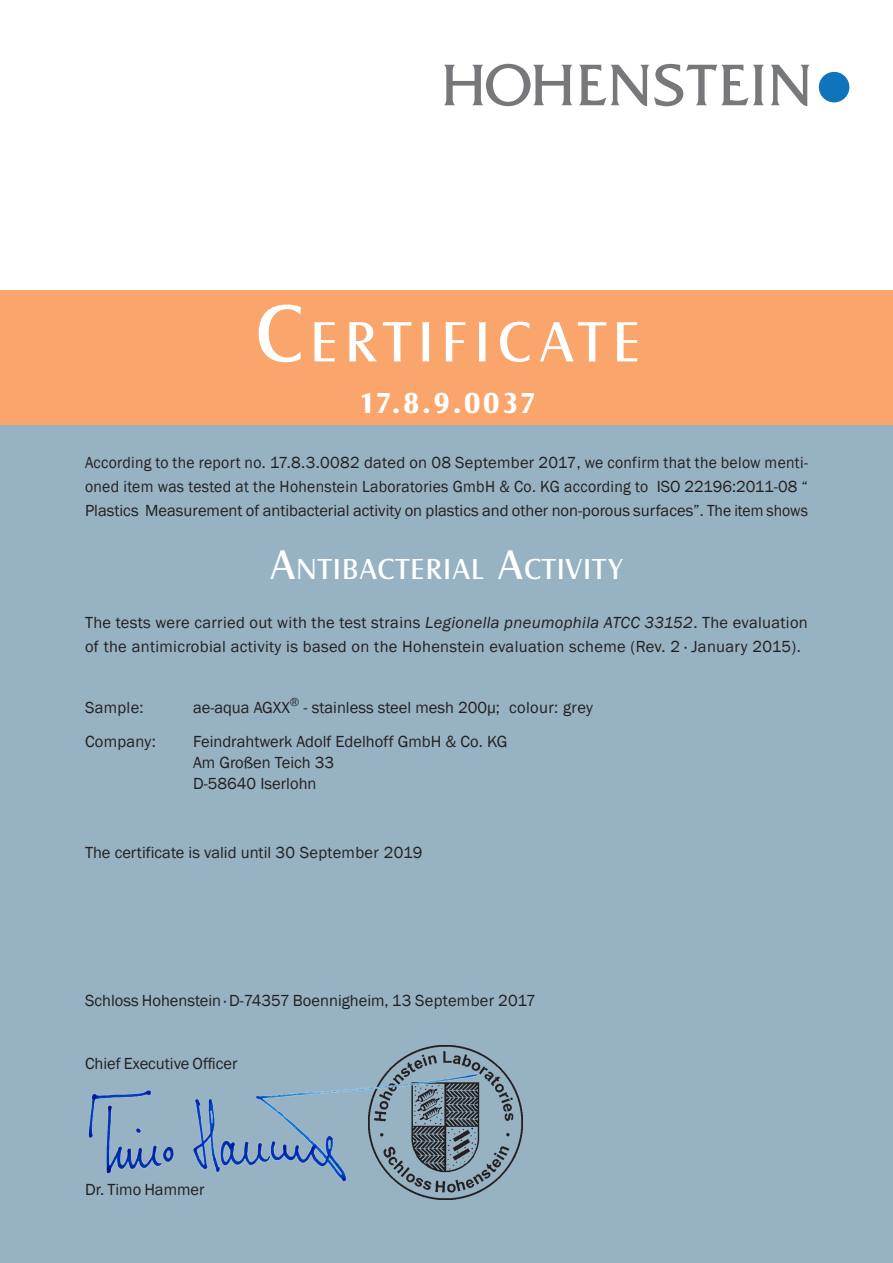
<style>
.page{position:relative;width:893px;height:1263px;background:#fff}
.page>*{position:absolute;margin:0;border:0;box-sizing:border-box;transform-origin:0 0}
.Audits{font:58.8px "Castle T";letter-spacing:.13em;color:#fff}
.t1{font:30px "Castle T";letter-spacing:.045em;color:#fff}
.Audits-2{font:700 30px "Castle T";letter-spacing:.065em;color:#fff}
.Text{font:16.5px/24px "Franklin Gothic";color:#231f20;text-align:justify;scale:.95 1}
.Text-2{font:16.5px/21px "Franklin Gothic";color:#231f20}
.Text-3{font:16.5px/24px "Franklin Gothic";letter-spacing:.02em;color:#231f20}
.s1{font-size:84px}
.s2{font-size:42.9px}
.s3{font-style:italic}
</style>
<div class="page">
<div style="left:0;top:316px;width:893px;height:947px;background:#96b2c3"></div>
<div style="left:0;top:291px;width:893px;height:134px;background:#f9a56b"></div>
<svg style="left:444px;top:64px;width:128px;height:42px"></svg>
<svg style="left:579px;top:64px;width:185px;height:42px"></svg>
<svg style="left:771px;top:65px;width:39px;height:41px"></svg>
<div style="left:819px;top:72px;width:30px;height:30px;background:#1074bc;border-radius:50%"></div>
<img style="left:401px;top:1045px;width:122px;height:122px">
<img style="left:88px;top:1059px;width:421px;height:141px">
<p class="Audits" style="left:255px;top:309px;width:386px"><span class="s1">C</span>ERTIFICATE</p>
<p class="Audits-2" style="left:359px;top:386px;width:179px">17.8.9.0037</p>
<p class="Text" style="left:85px;top:451px;width:762px">According to the report no. 17.8.3.0082 dated on 08 September 2017, we confirm that the below menti&shy;oned item was tested at the Hohenstein Laboratories GmbH &amp; Co. KG according to ISO 22196:2011-08 “ Plastics Measurement of antibacterial activity on plastics and other non-porous surfaces”. The item shows</p>
<p class="t1" style="left:271px;top:552px;width:353px"><span class="s2">A</span>NTIBACTERIAL <span class="s2">A</span>CTIVITY</p>
<p class="Text-3" style="left:85px;top:611px;width:724px">The tests were carried out with the test strains <span class="s3">Legionella pneumophila ATCC 33152</span>. The evaluation of the antimicrobial activity is based on the Hohenstein evaluation scheme (Rev. 2 · January 2015).</p>
<p class="Text-2" style="left:85px;top:697px;width:60px">Sample:</p>
<p class="Text-2" style="left:193px;top:697px;width:401px">ae-aqua AGXX<sup>®</sup> - stainless steel mesh 200µ; colour: grey</p>
<p class="Text-3" style="left:85px;top:730px;width:72px">Company:</p>
<p class="Text-2" style="left:193px;top:731px;width:316px">Feindrahtwerk Adolf Edelhoff GmbH &amp; Co. KG<br>Am Großen Teich 33<br>D-58640 Iserlohn</p>
<p class="Text-2" style="left:85px;top:842px;width:339px">The certificate is valid until 30 September 2019</p>
<p class="Text-2" style="left:85px;top:990px;width:452px">Schloss Hohenstein · D-74357 Boennigheim, 13 September 2017</p>
<p class="Text-2" style="left:85px;top:1053px;width:154px">Chief Executive Officer</p>
<p class="Text-2" style="left:85px;top:1179px;width:121px">Dr. Timo Hammer</p>
</div>
